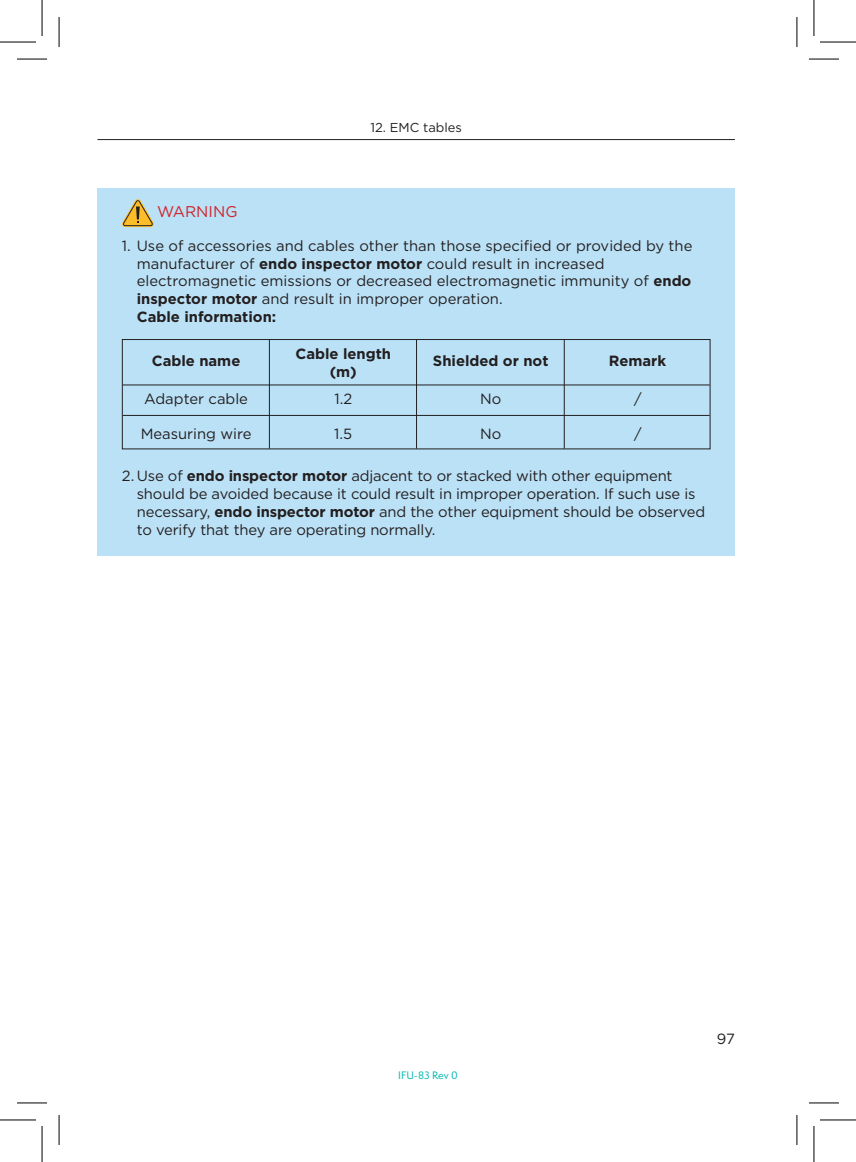
<style>
.page{position:relative;width:856px;height:1162px;background:#fff}
.page>*{position:absolute;margin:0;border:0;box-sizing:border-box;transform-origin:0 0}
.t1{font:15.6px "Gotham";color:#d1232a}
._1_TÍTULO{font:14.8px/17.8px "Gotham";letter-spacing:-.01em;color:#231f20}
.t2{font:700 14.8px "Gotham";color:#231f20}
.t3{font:13px "Gotham";color:#231f20}
.t4{font:500 10px "Semplicita Pro";color:#10bab2}
.s1{font-weight:700}
</style>
<div class="page">
<hr style="left:97px;top:139px;width:637px;height:1px;background:#231f20">
<div style="left:97px;top:188px;width:637px;height:367px;background:#bbe1f6"></div>
<div style="left:122px;top:339px;width:588px;height:110px;border:1px solid #231f20"></div>
<hr style="left:269px;top:339px;width:1px;height:109px;background:#231f20">
<hr style="left:416px;top:339px;width:1px;height:109px;background:#231f20">
<hr style="left:563px;top:339px;width:1px;height:109px;background:#231f20">
<hr style="left:123px;top:384px;width:586px;height:1px;background:#231f20">
<hr style="left:123px;top:415px;width:586px;height:1px;background:#231f20">
<svg style="left:122px;top:199px;width:32px;height:28px"></svg>
<hr style="left:17px;top:59px;width:30px;height:1px;background:#000">
<hr style="left:808px;top:59px;width:30px;height:1px;background:#000">
<hr style="left:17px;top:1102px;width:30px;height:1px;background:#000">
<hr style="left:808px;top:1102px;width:30px;height:1px;background:#000">
<hr style="left:59px;top:17px;width:1px;height:30px;background:#000">
<hr style="left:59px;top:1114px;width:1px;height:30px;background:#000">
<hr style="left:796px;top:17px;width:1px;height:30px;background:#000">
<hr style="left:796px;top:1114px;width:1px;height:30px;background:#000">
<hr style="left:0;top:42px;width:36px;height:1px;background:#000">
<hr style="left:819px;top:42px;width:36px;height:1px;background:#000">
<hr style="left:0;top:1119px;width:36px;height:1px;background:#000">
<hr style="left:819px;top:1119px;width:36px;height:1px;background:#000">
<hr style="left:42px;top:0;width:1px;height:36px;background:#000">
<hr style="left:42px;top:1125px;width:1px;height:36px;background:#000">
<hr style="left:813px;top:0;width:1px;height:36px;background:#000">
<hr style="left:813px;top:1125px;width:1px;height:36px;background:#000">
<p class="t1" style="left:157px;top:203px;width:82px">WARNING</p>
<p class="t3" style="left:370px;top:120px;width:93px">12. EMC tables</p>
<p class="_1_TÍTULO" style="left:137px;top:236px;width:557px;text-indent:-15px">1. Use of accessories and cables other than those specified or provided by the manufacturer of <span class="s1">endo inspector motor</span> could result in increased electromagnetic emissions or decreased electromagnetic immunity of <span class="s1">endo inspector motor</span> and result in improper operation.</p>
<p class="t2" style="left:137px;top:307px;width:141px">Cable information:</p>
<p class="t2" style="left:152px;top:350px;width:90px">Cable name</p>
<p class="t2" style="left:295px;top:343px;width:97px">Cable length</p>
<p class="t2" style="left:329px;top:362px;width:29px">(m)</p>
<p class="_1_TÍTULO" style="left:144px;top:389px;width:105px">Adapter cable</p>
<p class="_1_TÍTULO" style="left:141px;top:425px;width:112px">Measuring wire</p>
<p class="_1_TÍTULO" style="left:334px;top:389px;width:19px">1.2</p>
<p class="_1_TÍTULO" style="left:334px;top:425px;width:19px">1.5</p>
<p class="t2" style="left:432px;top:350px;width:117px">Shielded or not</p>
<p class="t2" style="left:608px;top:350px;width:59px">Remark</p>
<p class="_1_TÍTULO" style="left:480px;top:389px;width:23px">No</p>
<p class="_1_TÍTULO" style="left:480px;top:425px;width:23px">No</p>
<p class="_1_TÍTULO" style="left:633px;top:389px;width:9px">/</p>
<p class="_1_TÍTULO" style="left:633px;top:425px;width:9px">/</p>
<p class="_1_TÍTULO" style="left:137px;top:467px;width:569px;text-indent:-15px">2. Use of <span class="s1">endo inspector motor</span> adjacent to or stacked with other equipment should be avoided because it could result in improper operation. If such use is necessary, <span class="s1">endo inspector motor</span> and the other equipment should be observed to verify that they are operating normally.</p>
<p class="t4" style="left:398px;top:1068px;width:61px">IFU-83 Rev 0</p>
<p class="_1_TÍTULO" style="left:716px;top:1029px;width:20px">97</p>
</div>
